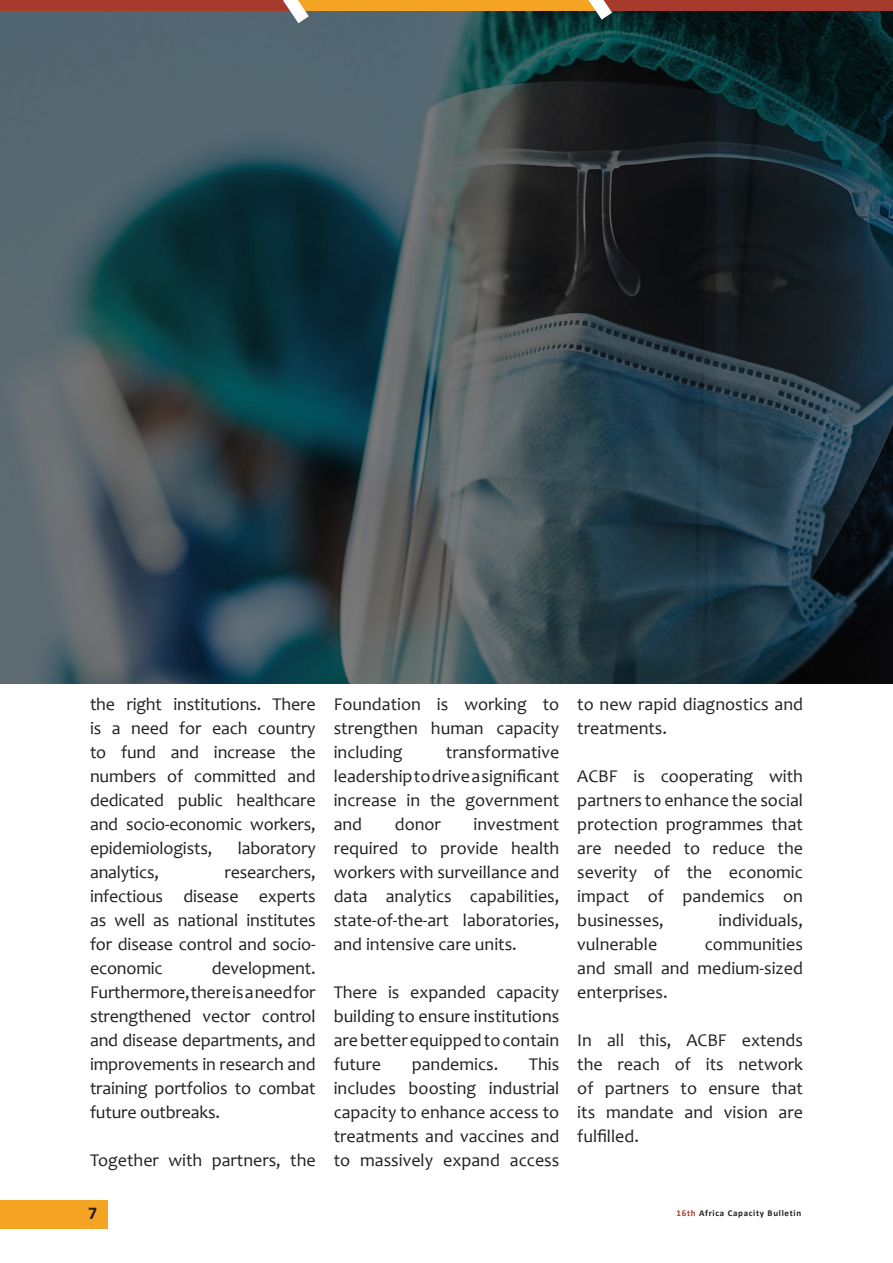
<style>
.page{position:relative;width:893px;height:1263px;background:#fff}
.page>*{position:absolute;margin:0;border:0;box-sizing:border-box;transform-origin:0 0}
.t1{font:18px/24px "Candara";color:#231f20;text-align:justify}
.t2{font:700 18px "Calibri";color:#231f20}
.t3{font:700 9px "Calibri";letter-spacing:.075em;color:#231f20}
.s1{color:#a63b2d}
</style>
<div class="page">
<img style="left:0;top:10px;width:893px;height:674px">
<div style="left:0;top:1200px;width:107px;height:29px;background:#f5a323"></div>
<div style="left:0;top:0;width:893px;height:10px;background:#a63b2d"></div>
<div style="left:294px;top:0;width:305px;height:10px;background:#f5a323"></div>
<svg style="left:283px;top:0;width:26px;height:23px"></svg>
<svg style="left:588px;top:0;width:24px;height:20px"></svg>
<p class="t1" style="left:90px;top:692px;width:227px">the right institutions. There is a need for each country to fund and increase the numbers of committed and dedicated public healthcare and socio-economic workers, epidemiologists,</p>
<p class="t1" style="left:238px;top:836px;width:79px">laboratory</p>
<p class="t1" style="left:90px;top:860px;width:227px;text-indent:134px">researchers, infectious disease experts as well as national institutes for disease control and socio&shy;economic</p>
<p class="t1" style="left:90px;top:860px;width:70px">analytics,</p>
<p class="t1" style="left:90px;top:956px;width:227px;text-indent:122px">development.<br>Furthermore, there is a need for strengthened vector control and disease departments, and improvements in research and training portfolios to combat future outbreaks.</p>
<p class="t1" style="left:90px;top:1148px;width:227px">Together with partners, the</p>
<p class="t1" style="left:334px;top:692px;width:227px">Foundation is working to strengthen human capacity including</p>
<p class="t1" style="left:334px;top:740px;width:227px;text-indent:112px">transformative leadership to drive a significant increase in the government and</p>
<p class="t1" style="left:395px;top:812px;width:48px">donor</p>
<p class="t1" style="left:334px;top:812px;width:227px;text-indent:140px">investment required to provide health workers with surveillance and data analytics capabilities, state-of-the-art laboratories, and intensive care units.</p>
<p class="t1" style="left:334px;top:980px;width:227px">There is expanded capacity building to ensure institutions are better equipped to contain future</p>
<p class="t1" style="left:334px;top:1052px;width:227px;text-indent:195px">This includes boosting industrial capacity to enhance access to treatments and vaccines and to massively expand access</p>
<p class="t1" style="left:412px;top:1052px;width:88px">pandemics.</p>
<p class="t1" style="left:577px;top:692px;width:227px">to new rapid diagnostics and treatments.</p>
<p class="t1" style="left:577px;top:764px;width:227px">ACBF is cooperating with partners to enhance the social protection programmes that are needed to reduce the severity of the economic impact of pandemics on businesses,</p>
<p class="t1" style="left:718px;top:908px;width:86px">individuals,</p>
<p class="t1" style="left:577px;top:932px;width:81px">vulnerable</p>
<p class="t1" style="left:577px;top:932px;width:227px;text-indent:128px">communities and small and medium-sized enterprises.</p>
<p class="t1" style="left:577px;top:1028px;width:227px">In all this, ACBF extends the reach of its network of partners to ensure that its mandate and vision are fulfilled.</p>
<p class="t2" style="left:88px;top:1200px;width:11px">7</p>
<p class="t3" style="left:676px;top:1207px;width:126px"><span class="s1">16th</span> Africa Capacity Bulletin</p>
</div>
